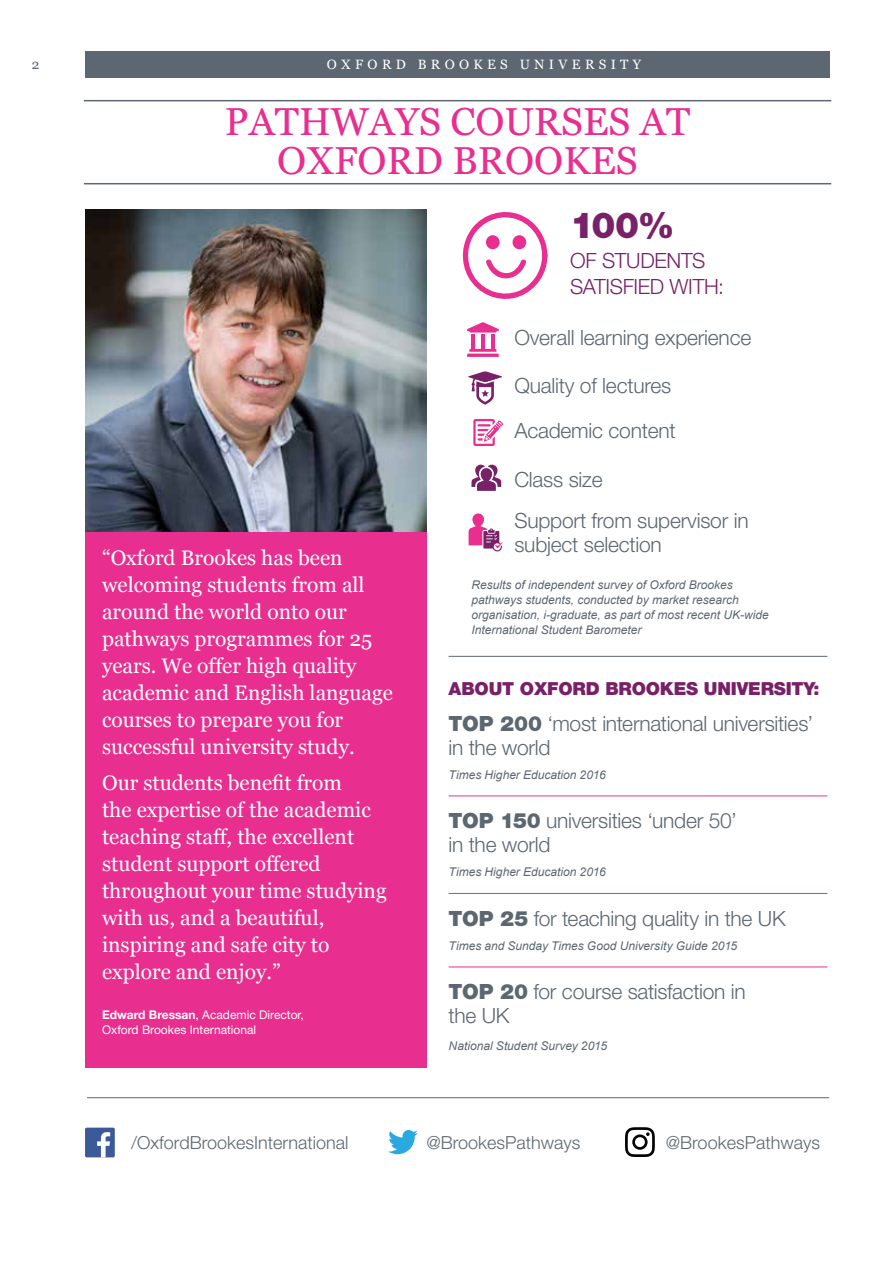
<style>
.page{position:relative;width:893px;height:1263px;background:#fff}
.page>*{position:absolute;margin:0;border:0;box-sizing:border-box;transform-origin:0 0}
.t1{font:39px/39px "Georgia";color:#e82e8f;text-align:center}
.t2{font:900 36px "Helvetica Neue LT Std";color:#792168}
.t3{font:21px/27px "Georgia";color:#fff}
.t4{font:300 21px/24px "Helvetica Neue LT Std";letter-spacing:-.01em;color:#5c6771}
.t5{font:300 21px/25.5px "Helvetica Neue LT Std";letter-spacing:-.015em;color:#792168}
.t6{font:300 18px "Helvetica Neue LT Std";color:#5c6771}
.t7{font:900 18px "Helvetica Neue LT Std";letter-spacing:-.01em;color:#792168}
.t8{font:13.5px "Georgia";letter-spacing:.32em;color:#fff}
.t9{font:13.5px "Georgia";color:#5c6771}
.t10{font:italic 12px/15px "Arial";color:#5c6771}
.t11{font:12px/15px "Helvetica Neue LT Std";color:#fff}
.s1{font-weight:700}
.s2{font-weight:900}
</style>
<div class="page">
<div style="left:85px;top:51px;width:744px;height:27px;background:#5c6771"></div>
<img style="left:85px;top:210px;width:342px;height:322px">
<div style="left:85px;top:532px;width:342px;height:536px;background:#e82e8f"></div>
<hr style="left:84px;top:100px;width:747px;height:1px;background:#5c6771">
<hr style="left:84px;top:183px;width:747px;height:1px;background:#5c6771">
<hr style="left:449px;top:656px;width:378px;height:1px;background:#5c6771">
<hr style="left:87px;top:1097px;width:742px;height:1px;background:#5c6771">
<svg style="left:462px;top:212px;width:85px;height:87px"></svg>
<hr style="left:449px;top:795px;width:378px;height:1px;background:#e82e8f">
<hr style="left:449px;top:893px;width:378px;height:1px;background:#e82e8f">
<hr style="left:449px;top:966px;width:378px;height:1px;background:#e82e8f">
<svg style="left:467px;top:349px;width:32px;height:8px"></svg>
<hr style="left:471px;top:334px;width:4px;height:15px;background:#e82e8f">
<hr style="left:481px;top:334px;width:4px;height:15px;background:#e82e8f">
<hr style="left:491px;top:334px;width:4px;height:15px;background:#e82e8f">
<svg style="left:467px;top:322px;width:32px;height:11px"></svg>
<svg style="left:468px;top:371px;width:34px;height:34px"></svg>
<svg style="left:473px;top:419px;width:30px;height:27px"></svg>
<svg style="left:471px;top:464px;width:30px;height:27px"></svg>
<svg style="left:469px;top:513px;width:34px;height:38px"></svg>
<svg style="left:388px;top:1130px;width:30px;height:24px"></svg>
<svg style="left:625px;top:1127px;width:30px;height:30px"></svg>
<div style="left:85px;top:1127px;width:30px;height:30px;background:#3d5a98;border-radius:2px"></div>
<svg style="left:97px;top:1132px;width:13px;height:25px"></svg>
<p class="t9" style="left:32px;top:56px;width:9px">2</p>
<p class="t8" style="left:327px;top:56px;width:316px">OXFORD BROOKES UNIVERSITY</p>
<h1 class="t1" style="left:225px;top:103px;width:467px">PATHWAYS COURSES AT<br>OXFORD BROOKES</h1>
<p class="t3" style="left:102px;top:545px;width:292px">“Oxford Brookes has been welcoming students from all around the world onto our pathways programmes for 25 years. We offer high quality academic and English language courses to prepare you for successful university study.</p>
<p class="t3" style="left:102px;top:769px;width:286px">Our students benefit from<br>the expertise of the academic teaching staff, the excellent student support offered throughout your time studying with us, and a beautiful, inspiring and safe city to explore and enjoy.”</p>
<p class="t11" style="left:102px;top:1007px;width:203px"><span class="s1">Edward Bressan</span>, Academic Director,<br>Oxford Brookes International</p>
<h2 class="t2" style="left:570px;top:204px;width:106px">100%</h2>
<p class="t5" style="left:570px;top:247px;width:155px">OF STUDENTS<br>SATISFIED WITH:</p>
<p class="t4" style="left:514px;top:325px;width:238px">Overall learning experience</p>
<p class="t4" style="left:514px;top:362px;width:163px;line-height:45.6px">Quality of lectures<br>Academic content</p>
<p class="t4" style="left:514px;top:458px;width:236px;line-height:41.2px">Class size<br>Support from supervisor in</p>
<p class="t4" style="left:514px;top:532px;width:149px">subject selection</p>
<p class="t10" style="left:471px;top:578px;width:299px">Results of independent survey of Oxford Brookes pathways students, conducted by market research organisation, i-graduate, as part of most recent UK-wide International Student Barometer</p>
<p class="t7" style="left:449px;top:677px;width:372px">ABOUT OXFORD BROOKES UNIVERSITY:</p>
<p class="t4" style="left:449px;top:711px;width:366px"><span class="s2">TOP 200</span> ‘most international universities’ in the world</p>
<p class="t10" style="left:449px;top:767px;width:159px">Times Higher Education 2016</p>
<p class="t4" style="left:449px;top:808px;width:290px"><span class="s2">TOP 150</span> universities ‘under 50’ in the world</p>
<p class="t10" style="left:449px;top:864px;width:159px">Times Higher Education 2016</p>
<p class="t4" style="left:449px;top:906px;width:338px"><span class="s2">TOP 25</span> for teaching quality in the UK</p>
<p class="t10" style="left:449px;top:938px;width:290px">Times and Sunday Times Good University Guide 2015</p>
<p class="t4" style="left:449px;top:979px;width:299px"><span class="s2">TOP 20</span> for course satisfaction in the UK</p>
<p class="t10" style="left:449px;top:1038px;width:160px">National Student Survey 2015</p>
<p class="t6" style="left:131px;top:1132px;width:219px">/OxfordBrookesInternational</p>
<p class="t6" style="left:426px;top:1132px;width:156px">@BrookesPathways</p>
<p class="t6" style="left:666px;top:1132px;width:156px">@BrookesPathways</p>
</div>
